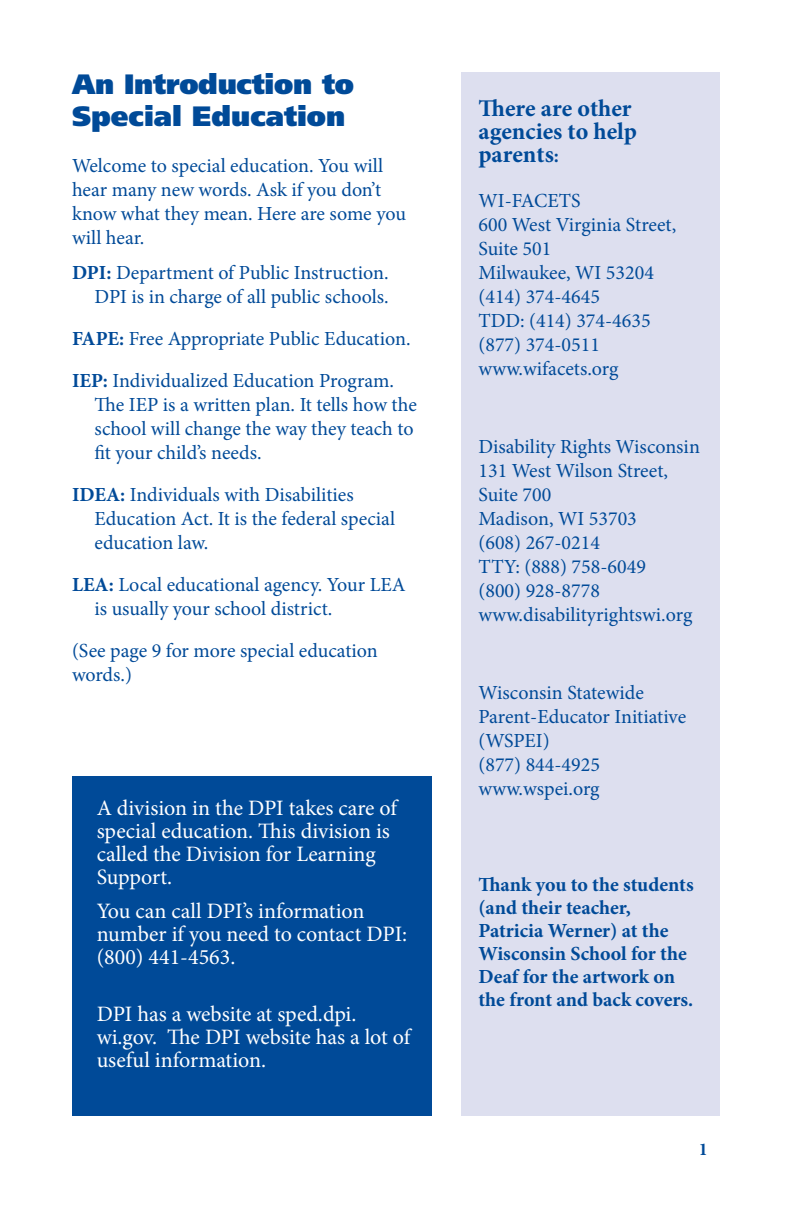
<style>
.page{position:relative;width:792px;height:1224px;background:#fff}
.page>*{position:absolute;margin:0;border:0;box-sizing:border-box;transform-origin:0 0}
.A_head{font:900 28px/32px "Frutiger";color:#004a98}
.sidebar_text{font:700 24px/23px "Minion Pro";color:#004a98}
.sidebar_text-2{font:22px/23px "Minion Pro";color:#fff}
.Body_text{font:20px/24px "Minion Pro";color:#004a98}
.sidebar_text-3{font:20px/24px "Minion Pro";color:#004a98}
.Body_text-2{font:700 20px/23px "Minion Pro";color:#004a98}
.t1{font:700 18px "Minion Pro";color:#004a98}
.s1{font-weight:700}
.s2{font-size:20px}
</style>
<div class="page">
<div style="left:462px;top:72px;width:258px;height:1044px;background:#dddfef"></div>
<div style="left:72px;top:776px;width:360px;height:340px;background:#004a98"></div>
<p class="A_head" style="left:72px;top:68px;width:283px">An Introduction to<br>Special Education</p>
<p class="Body_text" style="left:72px;top:154px;width:335px">Welcome to special education. You will hear many new words. Ask if you don’t know what they mean. Here are some you will hear.</p>
<p class="Body_text" style="left:72px;top:260px;width:318px;text-align:right"><span class="s1">DPI:</span> Department of Public Instruction.<br>DPI is in charge of all public schools.</p>
<p class="Body_text" style="left:72px;top:326px;width:340px"><span class="s1">FAPE:</span> Free Appropriate Public Education.</p>
<p class="Body_text" style="left:94px;top:368px;width:324px;text-indent:-22px"><span class="s1">IEP:</span> Individualized Education Program.<br>The IEP is a written plan. It tells how the school will change the way they teach to fit your child’s needs.</p>
<p class="Body_text" style="left:94px;top:482px;width:302px;text-indent:-22px"><span class="s1">IDEA:</span> Individuals with Disabilities<br>Education Act. It is the federal special education law.</p>
<p class="Body_text" style="left:94px;top:572px;width:313px;text-indent:-22px"><span class="s1">LEA:</span> Local educational agency. Your LEA is usually your school district.</p>
<p class="Body_text" style="left:72px;top:638px;width:307px">(See page 9 for more special education words.)</p>
<p class="sidebar_text-2" style="left:97px;top:797px;width:302px">A division in the DPI takes care of special education. This division is called the Division for Learning<br>Support.</p>
<p class="sidebar_text-2" style="left:97px;top:899px;width:312px">You can call DPI’s information number if you need to contact DPI: (800) 441-4563.</p>
<p class="sidebar_text-2" style="left:97px;top:1002px;width:315px">DPI has a website at sped.dpi. wi.gov. The DPI website has a lot of useful information.</p>
<p class="sidebar_text" style="left:478px;top:96px;width:160px">There are other agencies to help parents<span class="s2">:</span></p>
<p class="sidebar_text-3" style="left:479px;top:189px;width:199px">WI-FACETS<br>600 West Virginia Street,<br>Suite 501<br>Milwaukee, WI 53204 (414) 374-4645<br>TDD: (414) 374-4635 (877) 374-0511 www.wifacets.org</p>
<p class="sidebar_text-3" style="left:479px;top:435px;width:223px">Disability Rights Wisconsin<br>131 West Wilson Street,<br>Suite 700<br>Madison, WI 53703<br>(608) 267-0214<br>TTY: (888) 758-6049<br>(800) 928-8778 www.disabilityrightswi.org</p>
<p class="Body_text" style="left:479px;top:681px;width:209px">Wisconsin Statewide<br>Parent-Educator Initiative (WSPEI)<br>(877) 844-4925 www.wspei.org</p>
<p class="Body_text-2" style="left:479px;top:873px;width:217px">Thank you to the students (and their teacher,<br>Patricia Werner) at the<br>Wisconsin School for the<br>Deaf for the artwork on the front and back covers.</p>
<p class="t1" style="left:699px;top:1136px;width:10px">1</p>
</div>
